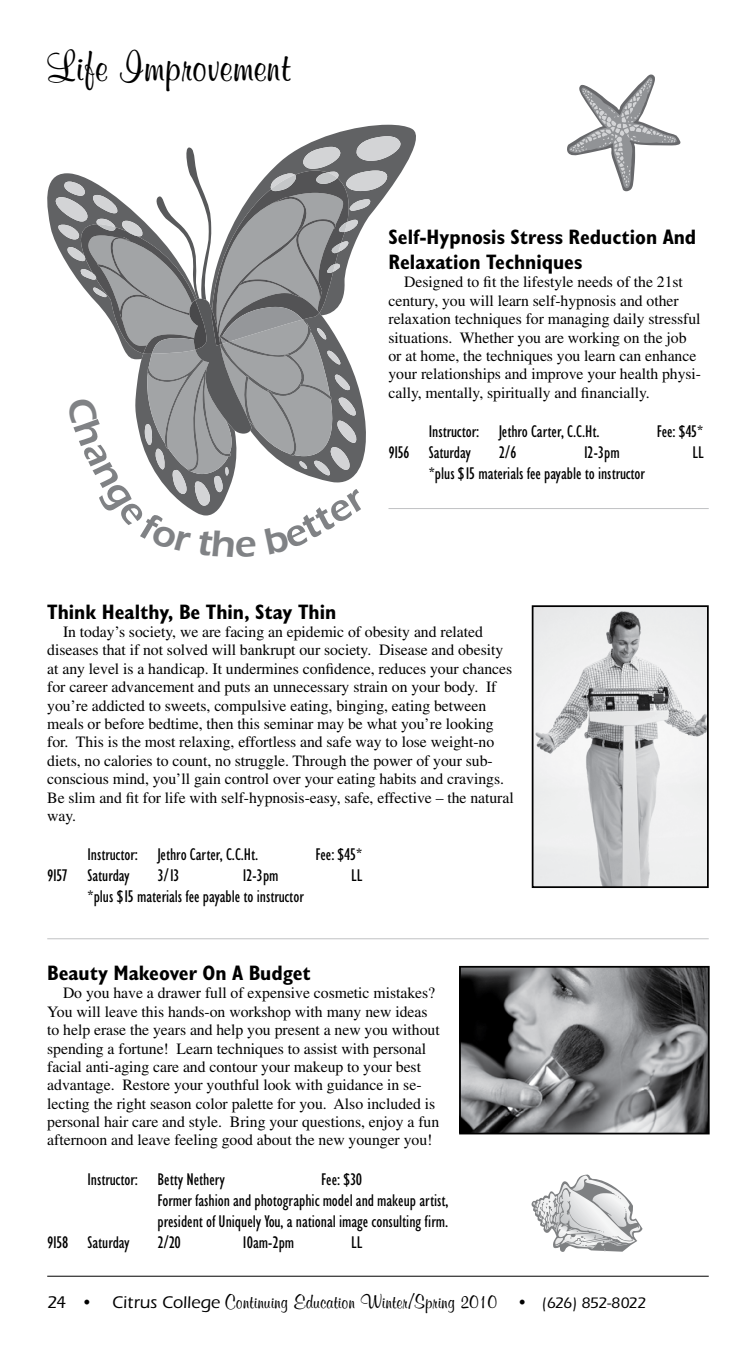
<style>
.page{position:relative;width:756px;height:1355px;background:#fff}
.page>*{position:absolute;margin:0;border:0;box-sizing:border-box;transform-origin:0 0}
.t1{font:45.5px "Mural Script DTC";color:#000}
.t2{font:21px/25.2px "Classical Sans Bold Cond DTC";color:#000}
.t3{font:21px "Mural Script DTC";color:#000}
.t4{font:17.5px/21px "Classical Sans Cond DTC";color:#000}
.t5{font:15.75px/18.4px "Times";letter-spacing:-.005em;color:#000}
.s1{font-family:"Eras Medium DTC";font-size:17.5px}
.s2{font-family:"Eras Medium DTC";font-size:15.75px}
</style>
<div class="page">
<hr style="left:47px;top:1275px;width:662px;height:1px;background:#000">
<img style="left:535px;top:608px;width:171px;height:277px">
<div style="left:532px;top:605px;width:177px;height:283px;border:2px solid #000"></div>
<hr style="left:388px;top:508px;width:321px;height:1px;background:#808285">
<hr style="left:47px;top:938px;width:662px;height:1px;background:#808285">
<img style="left:462px;top:969px;width:245px;height:162px">
<div style="left:459px;top:966px;width:251px;height:168px;border:2px solid #000"></div>
<svg style="left:567px;top:74px;width:113px;height:117px"></svg>
<svg style="left:532px;top:1174px;width:111px;height:77px"></svg>
<svg style="left:47px;top:125px;width:369px;height:391px"></svg>
<h1 class="t1" style="left:47px;top:41px;width:245px">Life Improvement</h1>
<h2 class="t2" style="left:388px;top:224px;width:309px">Self-Hypnosis Stress Reduction And<br>Relaxation Techniques</h2>
<p class="t5" style="left:388px;top:273px;width:314px;text-indent:16px">Designed to fit the lifestyle needs of the 21st century, you will learn self-hypnosis and other relaxation techniques for managing daily stressful situations. Whether you are working on the job or at home, the techniques you learn can enhance your relationships and improve your health physi&shy;cally, mentally, spiritually and financially.</p>
<p class="t4" style="left:429px;top:421px;width:172px">Instructor: Jethro Carter, C.C.Ht.</p>
<p class="t4" style="left:657px;top:421px;width:48px">Fee: $45*</p>
<p class="t4" style="left:388px;top:442px;width:84px">9156 Saturday</p>
<p class="t4" style="left:499px;top:442px;width:19px">2/6</p>
<p class="t4" style="left:583px;top:442px;width:39px">12-3pm</p>
<p class="t4" style="left:693px;top:442px;width:12px">LL</p>
<p class="t4" style="left:429px;top:463px;width:218px">*plus $15 materials fee payable to instructor</p>
<h2 class="t2" style="left:47px;top:599px;width:291px">Think Healthy, Be Thin, Stay Thin</h2>
<p class="t5" style="left:47px;top:622px;width:468px;text-indent:16px">In today’s society, we are facing an epidemic of obesity and related diseases that if not solved will bankrupt our society. Disease and obesity at any level is a handicap. It undermines confidence, reduces your chances for career advancement and puts an unnecessary strain on your body. If you’re addicted to sweets, compulsive eating, binging, eating between meals or before bedtime, then this seminar may be what you’re looking for. This is the most relaxing, effortless and safe way to lose weight-no diets, no calories to count, no struggle. Through the power of your sub&shy;conscious mind, you’ll gain control over your eating habits and cravings.<br>Be slim and fit for life with self-hypnosis-easy, safe, effective – the natural way.</p>
<p class="t4" style="left:88px;top:844px;width:172px">Instructor: Jethro Carter, C.C.Ht.</p>
<p class="t4" style="left:315px;top:844px;width:48px">Fee: $45*</p>
<p class="t4" style="left:47px;top:865px;width:84px">9157 Saturday</p>
<p class="t4" style="left:158px;top:865px;width:24px">3/13</p>
<p class="t4" style="left:242px;top:865px;width:39px">12-3pm</p>
<p class="t4" style="left:351px;top:865px;width:12px">LL</p>
<p class="t4" style="left:88px;top:886px;width:218px">*plus $15 materials fee payable to instructor</p>
<h2 class="t2" style="left:47px;top:960px;width:265px">Beauty Makeover On A Budget</h2>
<p class="t5" style="left:47px;top:983px;width:394px;text-indent:16px">Do you have a drawer full of expensive cosmetic mistakes?<br>You will leave this hands-on workshop with many new ideas to help erase the years and help you present a new you without spending a fortune! Learn techniques to assist with personal facial anti-aging care and contour your makeup to your best advantage. Restore your youthful look with guidance in se&shy;lecting the right season color palette for you. Also included is personal hair care and style. Bring your questions, enjoy a fun afternoon and leave feeling good about the new younger you!</p>
<p class="t4" style="left:88px;top:1168px;width:139px">Instructor: Betty Nethery</p>
<p class="t4" style="left:158px;top:1168px;width:293px;text-indent:164px">Fee: $30<br>Former fashion and photographic model and makeup artist, president of Uniquely You, a national image consulting firm.</p>
<p class="t4" style="left:47px;top:1231px;width:84px">9158 Saturday</p>
<p class="t4" style="left:158px;top:1231px;width:25px">2/20</p>
<p class="t4" style="left:242px;top:1231px;width:54px">10am-2pm</p>
<p class="t4" style="left:351px;top:1231px;width:12px">LL</p>
<h2 class="t3" style="left:47px;top:1289px;width:601px"><span class="s1">24 • Citrus College</span> Continuing Education Winter/Spring 2010 <span class="s1">•</span> <span class="s2">(626) 852-8022</span></h2>
</div>
